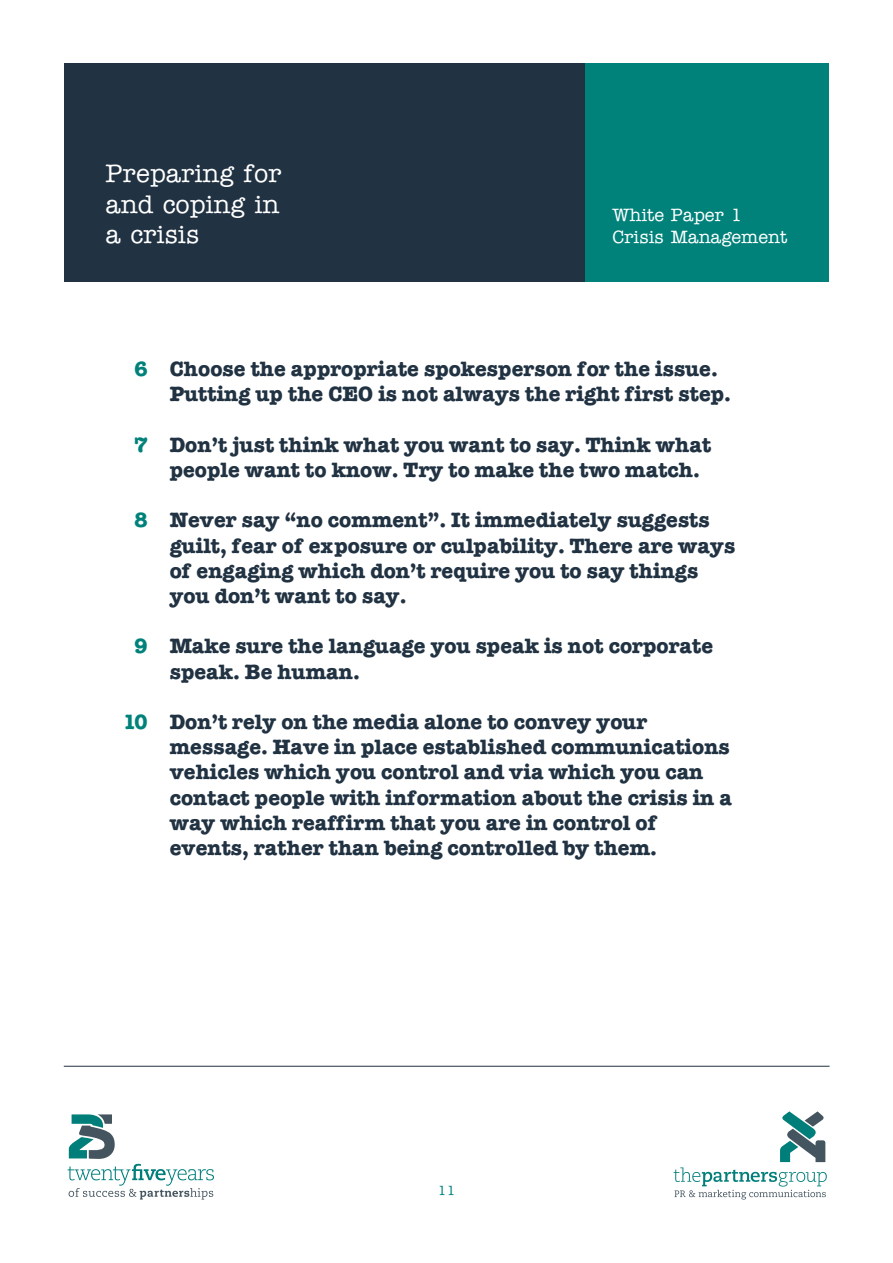
<style>
.page{position:relative;width:893px;height:1263px;background:#fff}
.page>*{position:absolute;margin:0;border:0;box-sizing:border-box;transform-origin:0 0}
.t1{font:500 25.5px/30.6px "American Typewriter";color:#fff;text-align:justify}
.t2{font:700 21px/25.2px "American Typewriter";color:#213242}
.t3{font:700 21px "American Typewriter";color:#00827a}
.t4{font:500 18px/21.6px "American Typewriter";color:#fff}
.t5{font:500 13.5px "American Typewriter";color:#00827a}
</style>
<div class="page">
<div style="left:64px;top:64px;width:520px;height:218px;background:#213242"></div>
<div style="left:585px;top:64px;width:244px;height:218px;background:#00827a"></div>
<svg style="left:674px;top:1111px;width:153px;height:88px"></svg>
<svg style="left:68px;top:1114px;width:146px;height:85px"></svg>
<hr style="left:64px;top:1066px;width:766px;height:1px;background:#213242">
<p class="t1" style="left:106px;top:160px;width:177px">Preparing for and coping in a crisis</p>
<p class="t4" style="left:612px;top:206px;width:176px">White Paper 1<br>Crisis Management</p>
<p class="t3" style="left:134px;top:362px;width:15px">6</p>
<p class="t3" style="left:134px;top:437px;width:15px">7</p>
<p class="t3" style="left:134px;top:513px;width:15px">8</p>
<p class="t3" style="left:134px;top:639px;width:15px">9</p>
<p class="t3" style="left:122px;top:715px;width:27px">10</p>
<p class="t2" style="left:170px;top:358px;width:563px">Choose the appropriate spokesperson for the issue.<br>Putting up the CEO is not always the right first step.</p>
<p class="t2" style="left:170px;top:434px;width:543px">Don’t just think what you want to say. Think what people want to know. Try to make the two match.</p>
<p class="t2" style="left:170px;top:509px;width:567px">Never say “no comment”. It immediately suggests guilt, fear of exposure or culpability. There are ways of engaging which don’t require you to say things you don’t want to say.</p>
<p class="t2" style="left:170px;top:635px;width:545px">Make sure the language you speak is not corporate speak. Be human.</p>
<p class="t2" style="left:170px;top:711px;width:564px">Don’t rely on the media alone to convey your message. Have in place established communications vehicles which you control and via which you can contact people with information about the crisis in a way which reaffirm that you are in control of events, rather than being controlled by them.</p>
<p class="t5" style="left:438px;top:1186px;width:19px">11</p>
</div>
